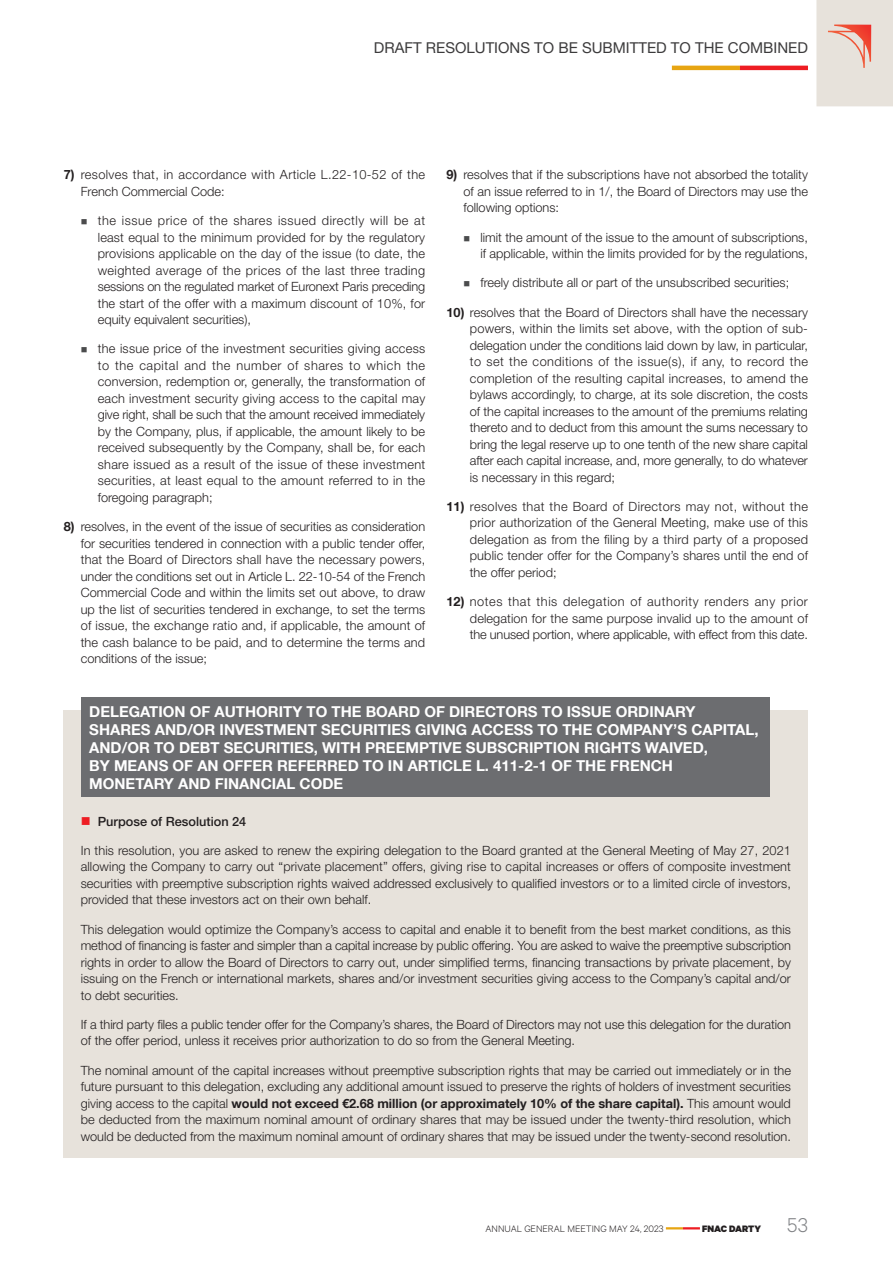
<style>
.page{position:relative;width:893px;height:1263px;background:#fff}
.page>*{position:absolute;margin:0;border:0;box-sizing:border-box;transform-origin:0 0}
.t1{font:700 15px/18px "Helvetica Neue LT Com";color:#fff}
.t2{font:15px "Helvetica Neue LT Std";color:#3c3b3c}
.t3{font:300 12.75px/16.5px "Helvetica Neue LT Std";color:#231f20;text-align:justify}
.t4{font:700 12.75px "Helvetica Neue LT Com";color:#231f20}
.t5{font:300 12.75px/16.5px "Helvetica Neue LT Std";letter-spacing:.03em;color:#231f20}
.t6{font:500 12.75px "Helvetica Neue LT Std";color:#231f20}
.t7{font:300 10.5px "Calibre";color:#231f20}
.t8{font:900 10.5px "Calibre";color:#231f20}
.s1{font-family:"Helvetica Neue LT Com";font-weight:700}
.s2{color:#4b4c4d}
.s3{color:#ee1d23}
.s4{font-family:"Helvetica Neue LT Std";font-weight:300}
.s5{font-weight:300;font-size:22.5px;color:#808285}
</style>
<div class="page">
<svg style="left:666px;top:1227px;width:34px;height:2px"></svg>
<hr style="left:672px;top:66px;width:68px;height:4px;background:#e7a512">
<hr style="left:740px;top:66px;width:68px;height:4px;background:#ee1d23">
<svg style="left:816px;top:0;width:77px;height:106px"></svg>
<div style="left:64px;top:710px;width:744px;height:448px;background:#e7e2db"></div>
<div style="left:81px;top:697px;width:689px;height:100px;background:#6c6d70"></div>
<p class="t2" style="left:374px;top:43px;width:435px">DRAFT RESOLUTIONS TO BE SUBMITTED TO THE COMBINED</p>
<p class="t5" style="left:81px;top:168px;width:346px;text-indent:-17px"><span class="s1">7)</span> resolves that, in accordance with Article L.22-10-52 of the<br>French Commercial Code:</p>
<p class="t3" style="left:98px;top:214px;width:329px;text-indent:-17px"><span class="s2">■</span> the issue price of the shares issued directly will be at least equal to the minimum provided for by the regulatory provisions applicable on the day of the issue (to date, the weighted average of the prices of the last three trading sessions on the regulated market of Euronext Paris preceding the start of the offer with a maximum discount of 10%, for equity equivalent securities),</p>
<p class="t3" style="left:98px;top:342px;width:329px;text-indent:-17px"><span class="s2">■</span> the issue price of the investment securities giving access to the capital and the number of shares to which the conversion, redemption or, generally, the transformation of each investment security giving access to the capital may give right, shall be such that the amount received immediately by the Company, plus, if applicable, the amount likely to be received subsequently by the Company, shall be, for each share issued as a result of the issue of these investment securities, at least equal to the amount referred to in the foregoing paragraph;</p>
<p class="t3" style="left:81px;top:520px;width:346px;text-indent:-17px"><span class="s1">8)</span> resolves, in the event of the issue of securities as consideration for securities tendered in connection with a public tender offer, that the Board of Directors shall have the necessary powers, under the conditions set out in Article L. 22-10-54 of the French Commercial Code and within the limits set out above, to draw up the list of securities tendered in exchange, to set the terms of issue, the exchange ratio and, if applicable, the amount of the cash balance to be paid, and to determine the terms and conditions of the issue;</p>
<p class="t3" style="left:463px;top:168px;width:346px;text-indent:-17px"><span class="s1">9)</span> resolves that if the subscriptions have not absorbed the totality of an issue referred to in 1/, the Board of Directors may use the following options:</p>
<p class="t3" style="left:463px;top:230px;width:346px;text-align:right"><span class="s2">■</span> limit the amount of the issue to the amount of subscriptions, if applicable, within the limits provided for by the regulations,</p>
<p class="t3" style="left:463px;top:276px;width:327px"><span class="s2">■</span> freely distribute all or part of the unsubscribed securities;</p>
<p class="t3" style="left:470px;top:305px;width:340px;text-indent:-23px"><span class="s1">10)</span> resolves that the Board of Directors shall have the necessary powers, within the limits set above, with the option of sub&shy;delegation under the conditions laid down by law, in particular, to set the conditions of the issue(s), if any, to record the completion of the resulting capital increases, to amend the bylaws accordingly, to charge, at its sole discretion, the costs of the capital increases to the amount of the premiums relating thereto and to deduct from this amount the sums necessary to bring the legal reserve up to one tenth of the new share capital after each capital increase, and, more generally, to do whatever is necessary in this regard;</p>
<p class="t3" style="left:470px;top:500px;width:340px;text-indent:-23px"><span class="s1">11)</span> resolves that the Board of Directors may not, without the prior authorization of the General Meeting, make use of this delegation as from the filing by a third party of a proposed public tender offer for the Company’s shares until the end of the offer period;</p>
<p class="t3" style="left:470px;top:595px;width:340px;text-indent:-23px"><span class="s1">12)</span> notes that this delegation of authority renders any prior delegation for the same purpose invalid up to the amount of the unused portion, where applicable, with effect from this date.</p>
<p class="t1" style="left:89px;top:704px;width:671px">DELEGATION OF AUTHORITY TO THE BOARD OF DIRECTORS TO ISSUE ORDINARY SHARES AND/OR INVESTMENT SECURITIES GIVING ACCESS TO THE COMPANY’S CAPITAL, AND/OR TO DEBT SECURITIES, WITH PREEMPTIVE SUBSCRIPTION RIGHTS WAIVED,<br>BY MEANS OF AN OFFER REFERRED TO IN ARTICLE L. 411-2-1 OF THE FRENCH MONETARY AND FINANCIAL CODE</p>
<p class="t6" style="left:81px;top:816px;width:167px"><span class="s3">■</span> Purpose of Resolution 24</p>
<p class="t3" style="left:81px;top:844px;width:712px">In this resolution, you are asked to renew the expiring delegation to the Board granted at the General Meeting of May 27, 2021 allowing the Company to carry out “private placement” offers, giving rise to capital increases or offers of composite investment securities with preemptive subscription rights waived addressed exclusively to qualified investors or to a limited circle of investors, provided that these investors act on their own behalf.</p>
<p class="t3" style="left:81px;top:922px;width:712px">This delegation would optimize the Company’s access to capital and enable it to benefit from the best market conditions, as this method of financing is faster and simpler than a capital increase by public offering. You are asked to waive the preemptive subscription rights in order to allow the Board of Directors to carry out, under simplified terms, financing transactions by private placement, by issuing on the French or international markets, shares and/or investment securities giving access to the Company’s capital and/or to debt securities.</p>
<p class="t3" style="left:81px;top:1018px;width:712px">If a third party files a public tender offer for the Company’s shares, the Board of Directors may not use this delegation for the duration of the offer period, unless it receives prior authorization to do so from the General Meeting.</p>
<p class="t3" style="left:81px;top:1063px;width:712px">The nominal amount of the capital increases without preemptive subscription rights that may be carried out immediately or in the future pursuant to this delegation, excluding any additional amount issued to preserve the rights of holders of investment securities</p>
<p class="t4" style="left:81px;top:1098px;width:712px"><span class="s4">giving access to the capital</span> would not exceed €2.68 million (or approximately 10% of the share capital). <span class="s4">This amount would</span></p>
<p class="t3" style="left:81px;top:1113px;width:712px">be deducted from the maximum nominal amount of ordinary shares that may be issued under the twenty-third resolution, which would be deducted from the maximum nominal amount of ordinary shares that may be issued under the twenty-second resolution.</p>
<p class="t7" style="left:485px;top:1224px;width:180px">ANNUAL GENERAL MEETING MAY 24, 2023</p>
<p class="t8" style="left:702px;top:1224px;width:107px">FNAC DARTY <span class="s5">53</span></p>
</div>
